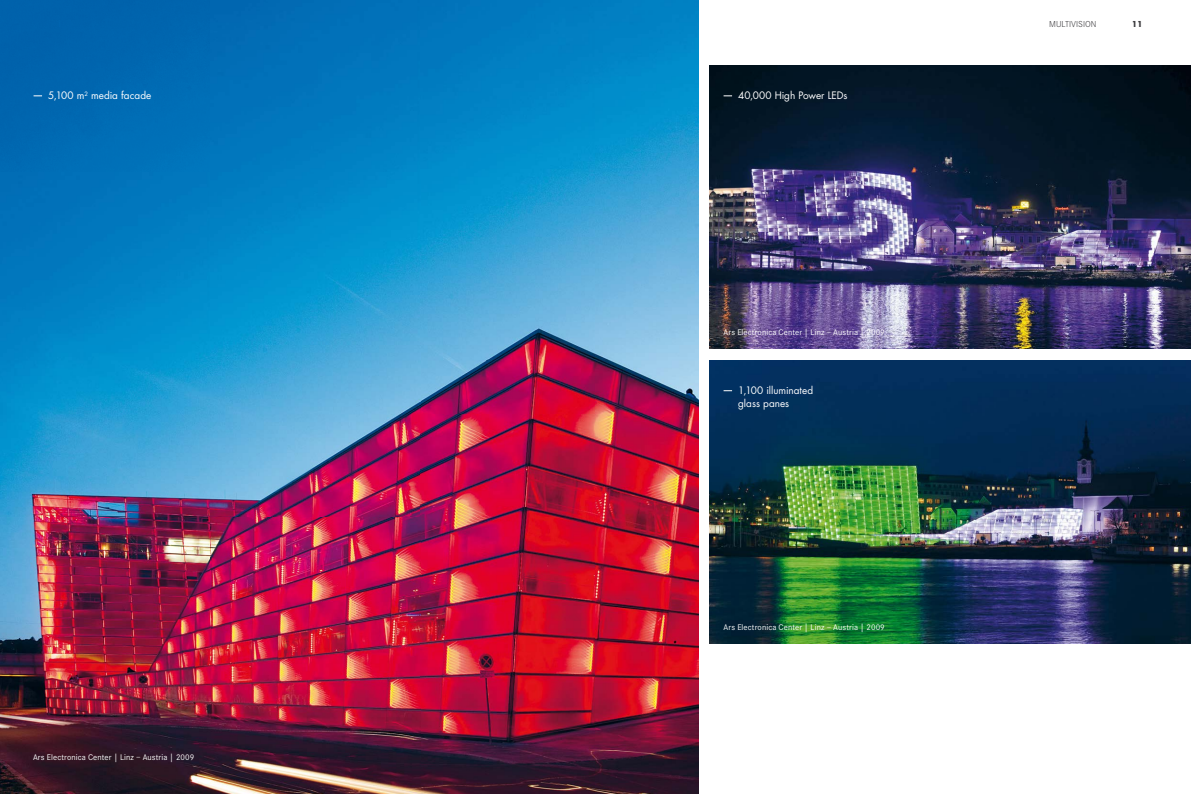
<style>
.page{position:relative;width:1191px;height:794px;background:#fff}
.page>*{position:absolute;margin:0;border:0;box-sizing:border-box;transform-origin:0 0}
.t1{font:10px/13px "Futura Std";color:#fff}
.t2{font:300 9px "Corporate S";color:#3e3d40}
.t3{font:8.5px "Corporate S";letter-spacing:.01em;color:#fff}
.t4{font:700 8px "Futura Std";color:#3e3d40}
</style>
<div class="page">
<img style="left:0;top:0;width:698px;height:794px">
<svg style="left:49px;top:20px;width:10px;height:7px"></svg>
<img style="left:710px;top:65px;width:481px;height:284px">
<img style="left:710px;top:360px;width:481px;height:283px">
<p class="t1" style="left:48px;top:89px;width:105px">5,100 m<sup>2</sup> media facade</p>
<p class="t3" style="left:33px;top:752px;width:163px">Ars Electronica Center | Linz – Austria | 2009</p>
<p class="t1" style="left:738px;top:89px;width:111px">40,000 High Power LEDs</p>
<p class="t3" style="left:723px;top:327px;width:163px">Ars Electronica Center | Linz – Austria | 2009</p>
<p class="t1" style="left:738px;top:384px;width:76px">1,100 illuminated glass panes</p>
<p class="t3" style="left:723px;top:622px;width:163px">Ars Electronica Center | Linz – Austria | 2009</p>
<p class="t2" style="left:1049px;top:19px;width:49px">MULTIVISION</p>
<p class="t4" style="left:1131px;top:18px;width:12px">11</p>
</div>
